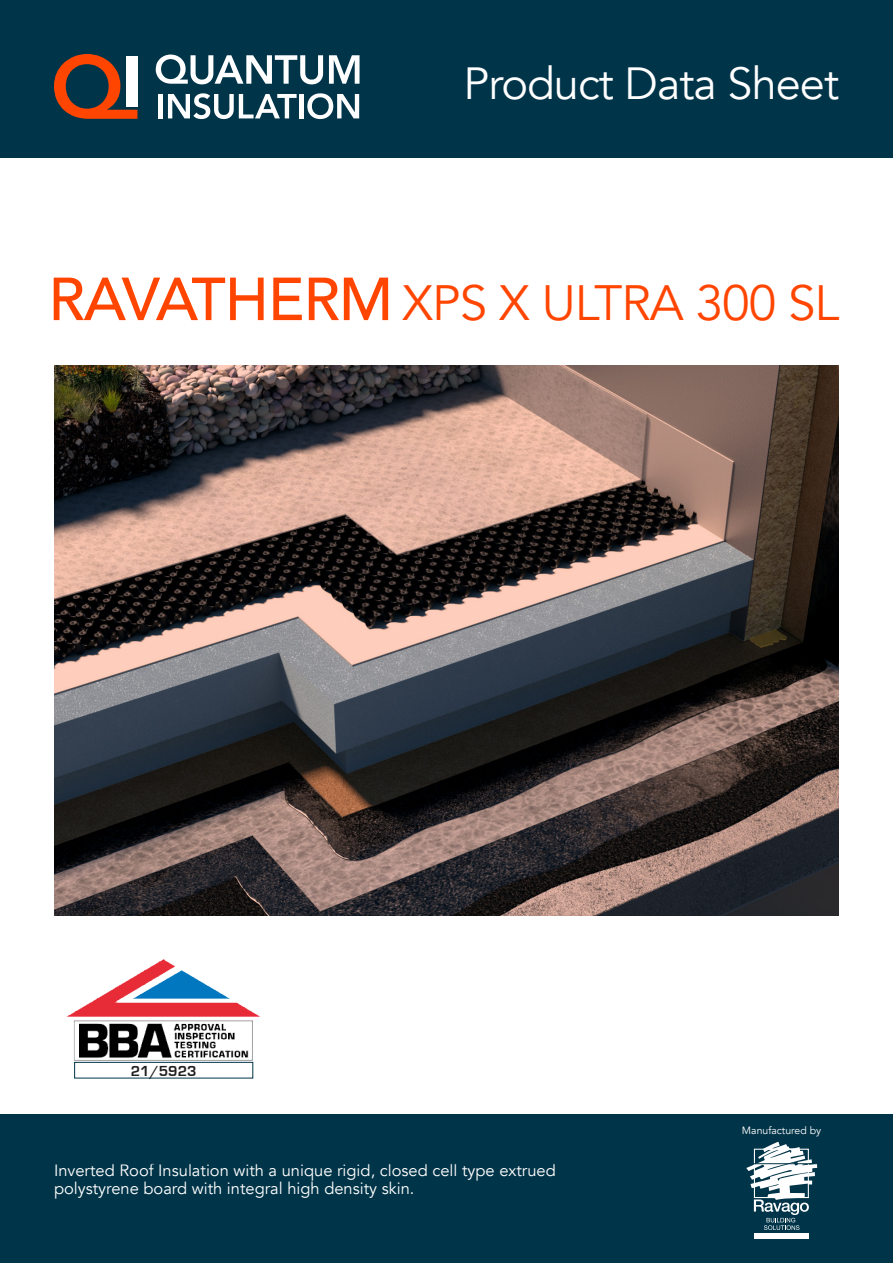
<style>
.page{position:relative;width:893px;height:1263px;background:#fff}
.page>*{position:absolute;margin:0;border:0;box-sizing:border-box;transform-origin:0 0}
.t1{font:49.5px "Avenir";letter-spacing:-.02em;color:#ff4500}
.t2{font:45px "Avenir";letter-spacing:-.02em;color:#fff}
.t3{font:16.5px/18px "Avenir";color:#fff}
.t4{font:700 15px "Eurostile";color:#231f20}
.t5{font:10.5px "Avenir";color:#fff}
.s1{font-weight:500;font-size:60px}
</style>
<div class="page">
<div style="left:0;top:1114px;width:893px;height:149px;background:#003448"></div>
<div style="left:0;top:0;width:893px;height:158px;background:#003448"></div>
<svg style="left:156px;top:55px;width:167px;height:29px"></svg>
<svg style="left:329px;top:55px;width:31px;height:29px"></svg>
<div style="left:158px;top:94px;width:5px;height:24px;background:#fff"></div>
<svg style="left:168px;top:93px;width:129px;height:26px"></svg>
<hr style="left:299px;top:94px;width:4px;height:24px;background:#fff">
<svg style="left:307px;top:93px;width:52px;height:26px"></svg>
<svg style="left:54px;top:54px;width:83px;height:65px"></svg>
<div style="left:126px;top:56px;width:11px;height:50px;background:#fff"></div>
<img style="left:54px;top:366px;width:785px;height:550px">
<img style="left:66px;top:959px;width:194px;height:109px">
<div style="left:74px;top:1062px;width:179px;height:16px;border:1px solid #003448"></div>
<div style="left:754px;top:1233px;width:55px;height:5px;background:#fff"></div>
<svg style="left:746px;top:1142px;width:71px;height:88px"></svg>
<hr style="left:54px;top:1163px;width:784px;height:1px;background:#003448">
<h2 class="t2" style="left:463px;top:57px;width:377px">Product Data Sheet</h2>
<h1 class="t1" style="left:48px;top:274px;width:792px"><span class="s1">RAVATHERM</span> XPS X ULTRA 300 SL</h1>
<p class="t4" style="left:131px;top:1062px;width:67px">21/5923</p>
<p class="t3" style="left:54px;top:1162px;width:503px">Inverted Roof Insulation with a unique rigid, closed cell type extrued polystyrene board with integral high density skin.</p>
<p class="t5" style="left:742px;top:1124px;width:81px">Manufactured by</p>
</div>
